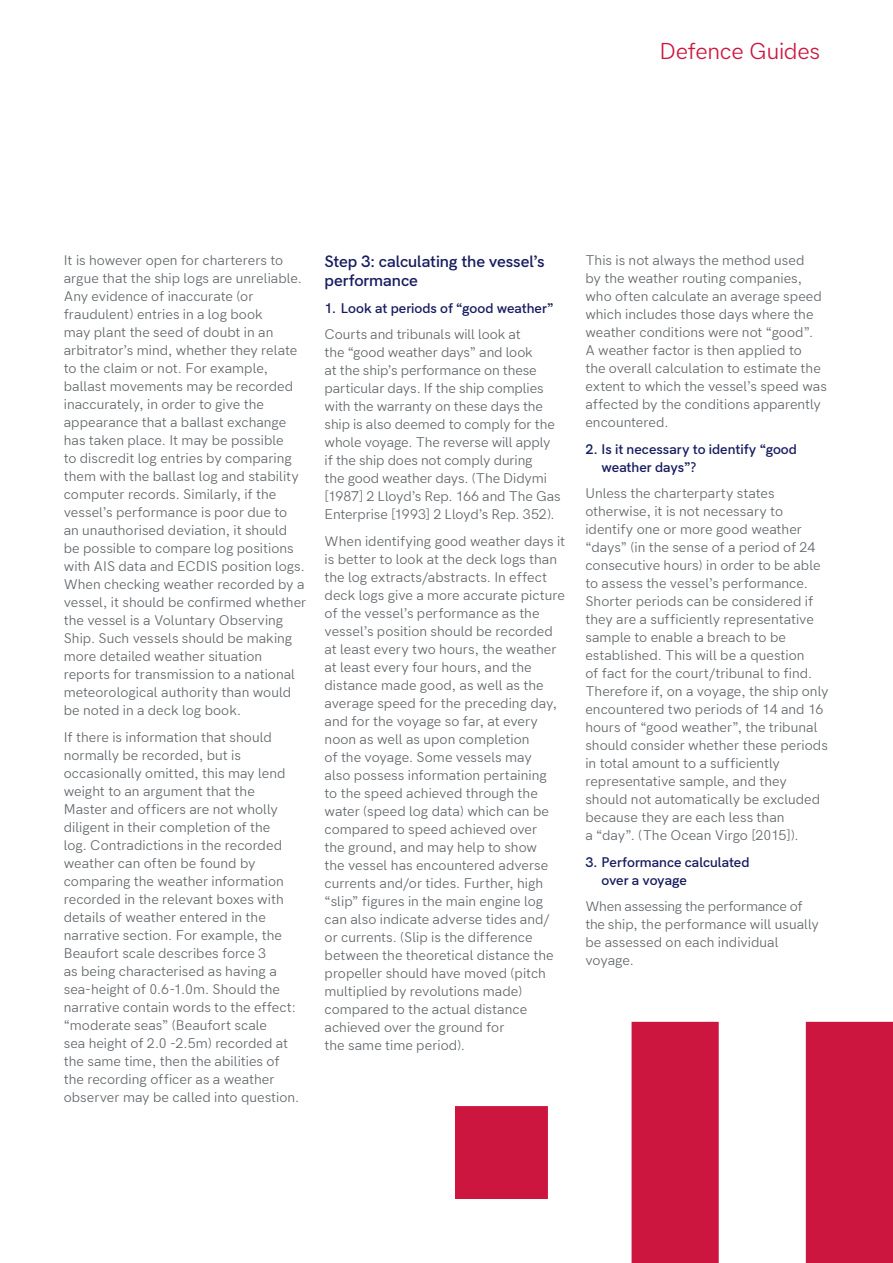
<style>
.page{position:relative;width:893px;height:1263px;background:#fff}
.page>*{position:absolute;margin:0;border:0;box-sizing:border-box;transform-origin:0 0}
.t1{font:21px "Hanken Grotesk";letter-spacing:-.015em;color:#cd163f}
.t2{font:600 15px/19.5px "Hanken Grotesk";letter-spacing:-.005em;color:#171b60}
.t3{font:12.75px/18px "Hanken Grotesk";color:#5e6367}
.t4{font:600 12.75px/18px "Hanken Grotesk";color:#171b60}
</style>
<div class="page">
<svg style="left:455px;top:1022px;width:438px;height:241px"></svg>
<h1 class="t1" style="left:659px;top:33px;width:162px">Defence Guides</h1>
<p class="t3" style="left:64px;top:250px;width:244px">It is however open for charterers to argue that the ship logs are unreliable.<br>Any evidence of inaccurate (or fraudulent) entries in a log book<br>may plant the seed of doubt in an arbitrator’s mind, whether they relate to the claim or not. For example, ballast movements may be recorded inaccurately, in order to give the appearance that a ballast exchange has taken place. It may be possible<br>to discredit log entries by comparing them with the ballast log and stability computer records. Similarly, if the vessel’s performance is poor due to<br>an unauthorised deviation, it should<br>be possible to compare log positions with AIS data and ECDIS position logs.<br>When checking weather recorded by a vessel, it should be confirmed whether the vessel is a Voluntary Observing Ship. Such vessels should be making more detailed weather situation reports for transmission to a national meteorological authority than would be noted in a deck log book.</p>
<p class="t3" style="left:64px;top:727px;width:237px">If there is information that should normally be recorded, but is occasionally omitted, this may lend weight to an argument that the Master and officers are not wholly diligent in their completion of the<br>log. Contradictions in the recorded weather can often be found by comparing the weather information recorded in the relevant boxes with details of weather entered in the narrative section. For example, the Beaufort scale describes force 3<br>as being characterised as having a sea-height of 0.6-1.0m. Should the narrative contain words to the effect: “moderate seas” (Beaufort scale<br>sea height of 2.0 -2.5m) recorded at the same time, then the abilities of the recording officer as a weather observer may be called into question.</p>
<p class="t2" style="left:325px;top:250px;width:222px">Step 3: calculating the vessel’s performance</p>
<p class="t4" style="left:325px;top:298px;width:230px">1. Look at periods of “good weather”</p>
<p class="t3" style="left:325px;top:324px;width:238px">Courts and tribunals will look at<br>the “good weather days” and look<br>at the ship’s performance on these particular days. If the ship complies with the warranty on these days the ship is also deemed to comply for the whole voyage. The reverse will apply if the ship does not comply during<br>the good weather days. (The Didymi [1987] 2 Lloyd’s Rep. 166 and The Gas Enterprise [1993] 2 Lloyd’s Rep. 352).</p>
<p class="t3" style="left:325px;top:531px;width:242px">When identifying good weather days it is better to look at the deck logs than the log extracts/abstracts. In effect deck logs give a more accurate picture of the vessel’s performance as the vessel’s position should be recorded at least every two hours, the weather at least every four hours, and the distance made good, as well as the average speed for the preceding day, and for the voyage so far, at every noon as well as upon completion<br>of the voyage. Some vessels may<br>also possess information pertaining<br>to the speed achieved through the water (speed log data) which can be compared to speed achieved over<br>the ground, and may help to show<br>the vessel has encountered adverse currents and/or tides. Further, high “slip” figures in the main engine log can also indicate adverse tides and/ or currents. (Slip is the difference between the theoretical distance the propeller should have moved (pitch multiplied by revolutions made) compared to the actual distance achieved over the ground for<br>the same time period).</p>
<p class="t3" style="left:585px;top:250px;width:243px">This is not always the method used<br>by the weather routing companies, who often calculate an average speed which includes those days where the weather conditions were not “good”.<br>A weather factor is then applied to<br>the overall calculation to estimate the extent to which the vessel’s speed was affected by the conditions apparently encountered.</p>
<p class="t4" style="left:602px;top:439px;width:197px;text-indent:-16px">2. Is it necessary to identify “good weather days”?</p>
<p class="t3" style="left:585px;top:483px;width:245px">Unless the charterparty states otherwise, it is not necessary to identify one or more good weather “days” (in the sense of a period of 24 consecutive hours) in order to be able to assess the vessel’s performance.<br>Shorter periods can be considered if they are a sufficiently representative sample to enable a breach to be established. This will be a question<br>of fact for the court/tribunal to find.<br>Therefore if, on a voyage, the ship only encountered two periods of 14 and 16 hours of “good weather”, the tribunal should consider whether these periods in total amount to a sufficiently representative sample, and they should not automatically be excluded because they are each less than<br>a “day”. (The Ocean Virgo [2015]).</p>
<p class="t4" style="left:602px;top:852px;width:150px;text-indent:-16px">3. Performance calculated over a voyage</p>
<p class="t3" style="left:585px;top:896px;width:235px">When assessing the performance of the ship, the performance will usually be assessed on each individual voyage.</p>
</div>
